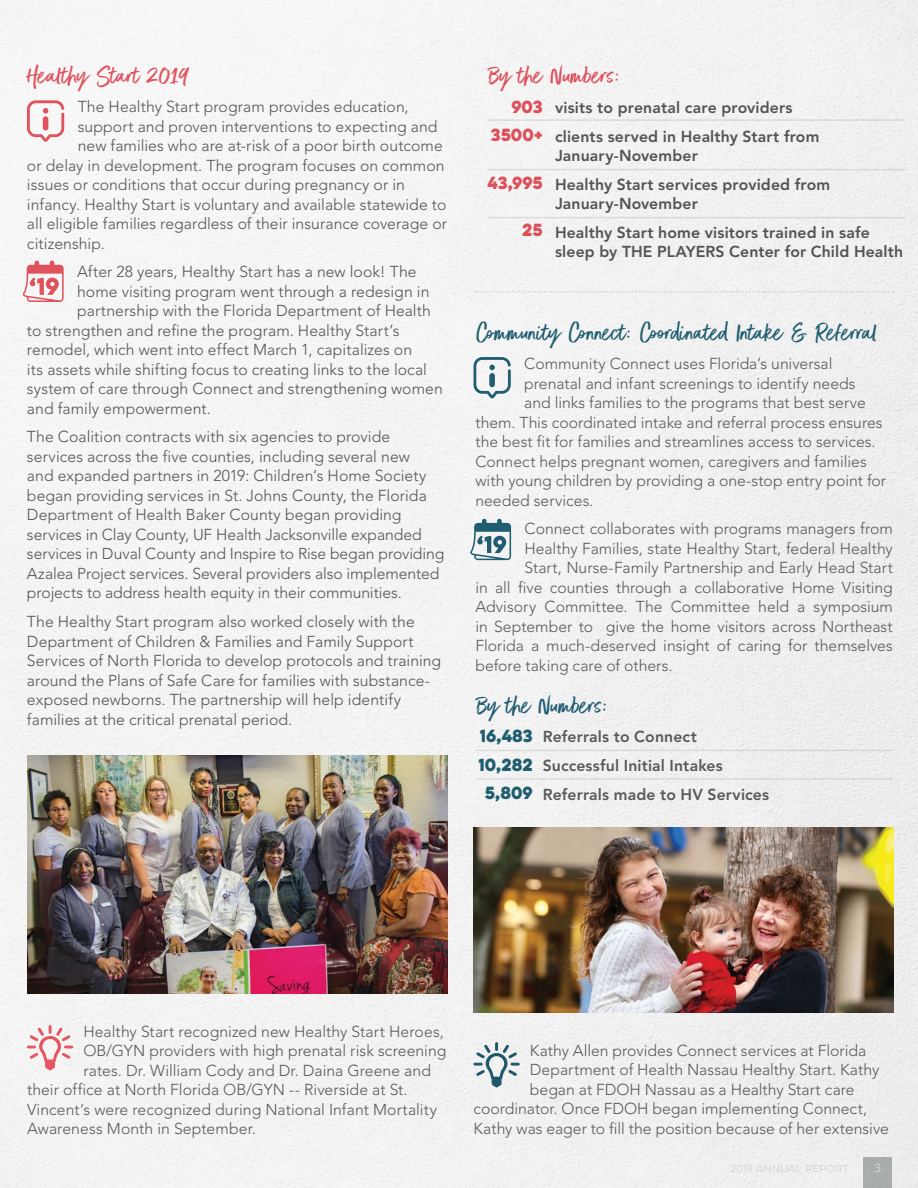
<style>
.page{position:relative;width:918px;height:1188px;background:#fff}
.page>*{position:absolute;margin:0;border:0;box-sizing:border-box;transform-origin:0 0}
.t1{font:28.5px "Better Times";color:#205d71}
.t2{font:28.5px "Better Times";color:#e75560}
.t3{font:300 15.75px/19.5px "Avenir";color:#58595b}
.t4{font:800 15.75px/28.7px "Avenir";letter-spacing:.01em;color:#58595b}
.t5{font:15.75px/28.7px "Eveleth Clean";color:#205d71;text-align:center}
.t6{font:15.75px/28.7px "Eveleth Clean";letter-spacing:-.005em;color:#e75560;text-align:right}
.t7{font:100 10.5px "Eveleth Clean";color:#fff}
.t8{font:100 9px "Eveleth Clean";letter-spacing:.04em;color:#d5d6d6}
</style>
<div class="page">
<img style="left:0;top:0;width:918px;height:1188px">
<svg style="left:474px;top:357px;width:37px;height:41px"></svg>
<svg style="left:470px;top:519px;width:41px;height:41px"></svg>
<hr style="left:475px;top:750px;width:418px;height:1px;background:#58595b">
<hr style="left:475px;top:778px;width:418px;height:2px;background:#58595b">
<img style="left:474px;top:828px;width:420px;height:184px">
<svg style="left:26px;top:1024px;width:48px;height:47px"></svg>
<h1 class="t2" style="left:27px;top:59px;width:163px">Healthy Start 2019</h1>
<p class="t3" style="left:78px;top:97px;width:333px">The Healthy Start program provides education,</p>
<p class="t3" style="left:78px;top:116px;width:361px">support and proven interventions to expecting and</p>
<p class="t3" style="left:78px;top:136px;width:367px">new families who are at-risk of a poor birth outcome</p>
<p class="t3" style="left:27px;top:155px;width:419px">or delay in development. The program focuses on common</p>
<p class="t3" style="left:27px;top:175px;width:379px">issues or conditions that occur during pregnancy or in</p>
<p class="t3" style="left:27px;top:194px;width:421px">infancy. Healthy Start is voluntary and available statewide to</p>
<p class="t3" style="left:27px;top:214px;width:422px">all eligible families regardless of their insurance coverage or</p>
<p class="t3" style="left:27px;top:233px;width:79px">citizenship.</p>
<p class="t3" style="left:77px;top:262px;width:341px">After 28 years, Healthy Start has a new look! The</p>
<p class="t3" style="left:77px;top:282px;width:354px">home visiting program went through a redesign in</p>
<p class="t3" style="left:77px;top:301px;width:355px">partnership with the Florida Department of Health</p>
<p class="t3" style="left:27px;top:321px;width:374px">to strengthen and refine the program. Healthy Start’s</p>
<p class="t3" style="left:27px;top:340px;width:387px">remodel, which went into effect March 1, capitalizes on</p>
<p class="t3" style="left:27px;top:360px;width:402px">its assets while shifting focus to creating links to the local</p>
<p class="t3" style="left:27px;top:379px;width:417px">system of care through Connect and strengthening women</p>
<p class="t3" style="left:27px;top:399px;width:185px">and family empowerment.</p>
<p class="t3" style="left:27px;top:427px;width:419px">The Coalition contracts with six agencies to provide services across the five counties, including several new<br>and expanded partners in 2019: Children’s Home Society began providing services in St. Johns County, the Florida Department of Health Baker County began providing services in Clay County, UF Health Jacksonville expanded services in Duval County and Inspire to Rise began providing Azalea Project services. Several providers also implemented projects to address health equity in their communities.</p>
<p class="t3" style="left:27px;top:612px;width:416px">The Healthy Start program also worked closely with the Department of Children &amp; Families and Family Support Services of North Florida to develop protocols and training around the Plans of Safe Care for families with substance&shy;exposed newborns. The partnership will help identify families at the critical prenatal period.</p>
<h1 class="t2" style="left:488px;top:60px;width:134px">By the Numbers:</h1>
<p class="t4" style="left:555px;top:93px;width:266px">visits to prenatal care providers clients served in Healthy Start from</p>
<p class="t4" style="left:555px;top:141px;width:277px">January-November<br>Healthy Start services provided from</p>
<p class="t4" style="left:555px;top:189px;width:316px">January-November<br>Healthy Start home visitors trained in safe</p>
<p class="t4" style="left:555px;top:238px;width:350px">sleep by THE PLAYERS Center for Child Health</p>
<p class="t6" style="left:491px;top:92px;width:53px">903<br>3500+</p>
<p class="t6" style="left:487px;top:168px;width:57px">43,995</p>
<p class="t6" style="left:522px;top:215px;width:22px">25</p>
<h1 class="t1" style="left:475px;top:316px;width:404px">Community Connect: Coordinated Intake &amp; Referral</h1>
<p class="t3" style="left:524px;top:354px;width:310px">Community Connect uses Florida’s universal</p>
<p class="t3" style="left:524px;top:373px;width:333px">prenatal and infant screenings to identify needs</p>
<p class="t3" style="left:524px;top:393px;width:343px">and links families to the programs that best serve</p>
<p class="t3" style="left:475px;top:412px;width:409px">them. This coordinated intake and referral process ensures</p>
<p class="t3" style="left:475px;top:432px;width:402px">the best fit for families and streamlines access to services.</p>
<p class="t3" style="left:475px;top:451px;width:393px">Connect helps pregnant women, caregivers and families</p>
<p class="t3" style="left:475px;top:471px;width:412px">with young children by providing a one-stop entry point for</p>
<p class="t3" style="left:475px;top:490px;width:120px">needed services.</p>
<p class="t3" style="left:525px;top:519px;width:370px">Connect collaborates with programs managers from</p>
<p class="t3" style="left:525px;top:539px;width:370px">Healthy Families, state Healthy Start, federal Healthy</p>
<p class="t3" style="left:525px;top:558px;width:370px">Start, Nurse-Family Partnership and Early Head Start</p>
<p class="t3" style="left:475px;top:578px;width:419px">in all five counties through a collaborative Home Visiting</p>
<p class="t3" style="left:475px;top:597px;width:419px">Advisory Committee. The Committee held a symposium</p>
<p class="t3" style="left:475px;top:617px;width:419px">in September to give the home visitors across Northeast</p>
<p class="t3" style="left:475px;top:636px;width:419px">Florida a much-deserved insight of caring for themselves</p>
<p class="t3" style="left:475px;top:656px;width:199px">before taking care of others.</p>
<h1 class="t1" style="left:475px;top:690px;width:134px">By the Numbers:</h1>
<p class="t4" style="left:543px;top:722px;width:228px">Referrals to Connect<br>Successful Initial Intakes<br>Referrals made to HV Services</p>
<p class="t5" style="left:479px;top:721px;width:56px">16,483<br>10,282<br>5,809</p>
<p class="t3" style="left:83px;top:1022px;width:362px">Healthy Start recognized new Healthy Start Heroes,</p>
<p class="t3" style="left:83px;top:1041px;width:365px">OB/GYN providers with high prenatal risk screening</p>
<p class="t3" style="left:83px;top:1061px;width:349px">rates. Dr. William Cody and Dr. Daina Greene and</p>
<p class="t3" style="left:27px;top:1080px;width:382px">their office at North Florida OB/GYN -- Riverside at St.</p>
<p class="t3" style="left:27px;top:1100px;width:411px">Vincent’s were recognized during National Infant Mortality</p>
<p class="t3" style="left:27px;top:1119px;width:230px">Awareness Month in September.</p>
<p class="t3" style="left:530px;top:1040px;width:338px">Kathy Allen provides Connect services at Florida</p>
<p class="t3" style="left:530px;top:1060px;width:351px">Department of Health Nassau Healthy Start. Kathy</p>
<p class="t3" style="left:530px;top:1079px;width:326px">began at FDOH Nassau as a Healthy Start care</p>
<p class="t3" style="left:474px;top:1099px;width:395px">coordinator. Once FDOH began implementing Connect,</p>
<p class="t3" style="left:474px;top:1118px;width:417px">Kathy was eager to fill the position because of her extensive</p>
<p class="t8" style="left:730px;top:1162px;width:120px">2019 ANNUAL REPORT</p>
<p class="t7" style="left:875px;top:1161px;width:8px">3</p>
</div>
